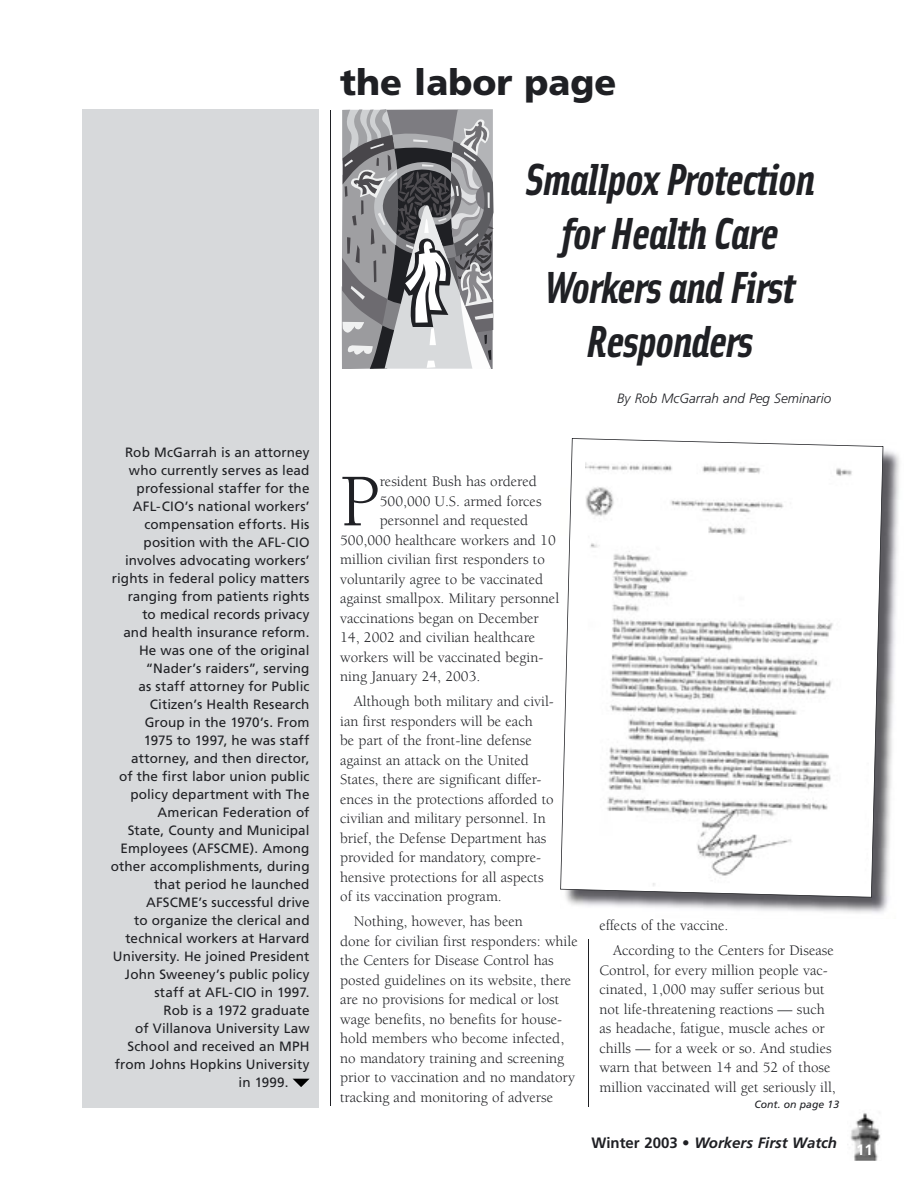
<style>
.page{position:relative;width:918px;height:1188px;background:#fff}
.page>*{position:absolute;margin:0;border:0;box-sizing:border-box;transform-origin:0 0}
.t1{font:76.35px "Berkeley";color:#1f2024}
.t2{font:italic 700 45px/54.2px "Solex";letter-spacing:-.025em;color:#1f2024;text-align:center}
.t3{font:900 36px "Frutiger";color:#1f2024}
.t4{font:15px/19.5px "Berkeley";color:#1f2024}
.t5{font:italic 700 15px "Frutiger";color:#1f2024}
.t6{font:700 15px "Frutiger";color:#fff}
.t7{font:13.5px "Frutiger";letter-spacing:.01em;color:#1f2024}
.t8{font:italic 300 13.5px "Frutiger";color:#1f2024}
.t9{font:italic 10.5px "Frutiger";color:#1f2024}
.s1{font-style:normal}
</style>
<div class="page">
<img style="left:847px;top:1113px;width:34px;height:48px">
<hr style="left:588px;top:939px;width:1px;height:167px;background:#1f2024">
<hr style="left:330px;top:110px;width:1px;height:996px;background:#1f2024">
<svg style="left:342px;top:109px;width:151px;height:259px"></svg>
<div style="left:82px;top:109px;width:237px;height:999px;background:#d7d9db"></div>
<svg style="left:293px;top:1079px;width:16px;height:8px"></svg>
<img style="left:566px;top:446px;width:334px;height:467px">
<svg style="left:560px;top:438px;width:323px;height:460px"></svg>
<img style="left:585px;top:454px;width:284px;height:433px">
<p class="t7" style="left:125px;top:445px;width:186px">Rob McGarrah is an attorney</p>
<p class="t7" style="left:129px;top:463px;width:182px">who currently serves as lead</p>
<p class="t7" style="left:137px;top:481px;width:174px">professional staffer for the</p>
<p class="t7" style="left:133px;top:499px;width:178px">AFL-CIO’s national workers’</p>
<p class="t7" style="left:145px;top:517px;width:166px">compensation efforts. His</p>
<p class="t7" style="left:144px;top:535px;width:167px">position with the AFL-CIO</p>
<p class="t7" style="left:125px;top:553px;width:186px">involves advocating workers’</p>
<p class="t7" style="left:112px;top:571px;width:199px">rights in federal policy matters</p>
<p class="t7" style="left:128px;top:589px;width:183px">ranging from patients rights</p>
<p class="t7" style="left:142px;top:607px;width:169px">to medical records privacy</p>
<p class="t7" style="left:123px;top:625px;width:188px">and health insurance reform.</p>
<p class="t7" style="left:139px;top:643px;width:172px">He was one of the original</p>
<p class="t7" style="left:146px;top:661px;width:165px">“Nader’s raiders”, serving</p>
<p class="t7" style="left:138px;top:679px;width:173px">as staff attorney for Public</p>
<p class="t7" style="left:150px;top:697px;width:161px">Citizen’s Health Research</p>
<p class="t7" style="left:145px;top:715px;width:166px">Group in the 1970’s. From</p>
<p class="t7" style="left:144px;top:733px;width:167px">1975 to 1997, he was staff</p>
<p class="t7" style="left:131px;top:751px;width:180px">attorney, and then director,</p>
<p class="t7" style="left:119px;top:769px;width:192px">of the first labor union public</p>
<p class="t7" style="left:131px;top:787px;width:181px">policy department with The</p>
<p class="t7" style="left:158px;top:805px;width:153px">American Federation of</p>
<p class="t7" style="left:128px;top:823px;width:183px">State, County and Municipal</p>
<p class="t7" style="left:121px;top:841px;width:190px">Employees (AFSCME). Among</p>
<p class="t7" style="left:111px;top:859px;width:200px">other accomplishments, during</p>
<p class="t7" style="left:154px;top:877px;width:157px">that period he launched</p>
<p class="t7" style="left:146px;top:895px;width:165px">AFSCME’s successful drive</p>
<p class="t7" style="left:134px;top:913px;width:177px">to organize the clerical and</p>
<p class="t7" style="left:125px;top:931px;width:186px">technical workers at Harvard</p>
<p class="t7" style="left:113px;top:949px;width:198px">University. He joined President</p>
<p class="t7" style="left:125px;top:967px;width:186px">John Sweeney’s public policy</p>
<p class="t7" style="left:154px;top:985px;width:157px">staff at AFL-CIO in 1997.</p>
<p class="t7" style="left:164px;top:1003px;width:147px">Rob is a 1972 graduate</p>
<p class="t7" style="left:135px;top:1021px;width:176px">of Villanova University Law</p>
<p class="t7" style="left:127px;top:1039px;width:184px">School and received an MPH</p>
<p class="t7" style="left:115px;top:1057px;width:196px">from Johns Hopkins University</p>
<p class="t7" style="left:239px;top:1075px;width:51px">in 1999.</p>
<h3 class="t3" style="left:340px;top:61px;width:278px">the labor page</h3>
<h2 class="t2" style="left:525px;top:150px;width:292px">Smallpox Protection for Health Care<br>Workers and First<br>Responders</h2>
<p class="t8" style="left:617px;top:391px;width:216px">By Rob McGarrah and Peg Seminario</p>
<h1 class="t1" style="left:340px;top:461px;width:41px">P</h1>
<p class="t4" style="left:380px;top:472px;width:158px">resident Bush has ordered</p>
<p class="t4" style="left:380px;top:492px;width:163px">500,000 U.S. armed forces</p>
<p class="t4" style="left:380px;top:511px;width:150px">personnel and requested</p>
<p class="t4" style="left:340px;top:531px;width:217px">500,000 healthcare workers and 10</p>
<p class="t4" style="left:340px;top:550px;width:206px">million civilian first responders to</p>
<p class="t4" style="left:340px;top:570px;width:205px">voluntarily agree to be vaccinated</p>
<p class="t4" style="left:340px;top:589px;width:221px">against smallpox. Military personnel</p>
<p class="t4" style="left:340px;top:609px;width:200px">vaccinations began on December</p>
<p class="t4" style="left:340px;top:628px;width:197px">14, 2002 and civilian healthcare</p>
<p class="t4" style="left:340px;top:648px;width:205px">workers will be vaccinated begin-</p>
<p class="t4" style="left:340px;top:667px;width:142px">ning January 24, 2003.</p>
<p class="t4" style="left:340px;top:692px;width:215px;text-indent:14px">Although both military and civil&shy;ian first responders will be each<br>be part of the front-line defense against an attack on the United States, there are significant differ&shy;ences in the protections afforded to civilian and military personnel. In brief, the Defense Department has provided for mandatory, compre&shy;hensive protections for all aspects of its vaccination program.</p>
<p class="t4" style="left:340px;top:912px;width:239px;text-indent:14px">Nothing, however, has been<br>done for civilian first responders: while the Centers for Disease Control has posted guidelines on its website, there are no provisions for medical or lost wage benefits, no benefits for house&shy;hold members who become infected, no mandatory training and screening prior to vaccination and no mandatory tracking and monitoring of adverse</p>
<p class="t4" style="left:613px;top:913px;width:222px;line-height:24.9px;text-indent:-14px">effects of the vaccine.<br>According to the Centers for Disease</p>
<p class="t4" style="left:600px;top:960px;width:238px">Control, for every million people vac&shy;cinated, 1,000 may suffer serious but not life-threatening reactions — such as headache, fatigue, muscle aches or chills — for a week or so. And studies warn that between 14 and 52 of those million vaccinated will get seriously ill,</p>
<p class="t9" style="left:754px;top:1098px;width:86px">Cont. on page 13</p>
<p class="t5" style="left:591px;top:1134px;width:247px"><span class="s1">Winter 2003 •</span> Workers First Watch</p>
<p class="t6" style="left:856px;top:1141px;width:18px">11</p>
</div>
